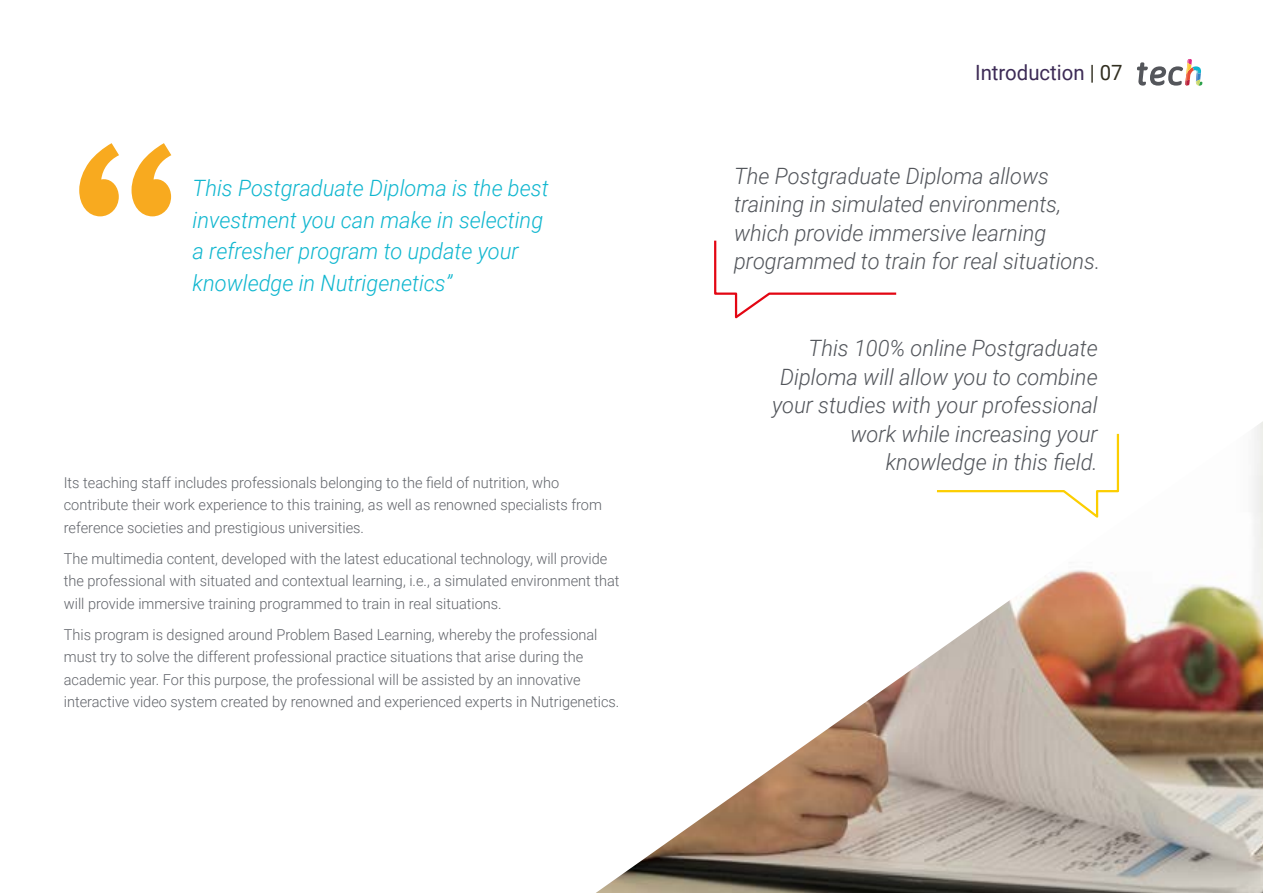
<style>
.page{position:relative;width:1263px;height:893px;background:#fff}
.page>*{position:absolute;margin:0;border:0;box-sizing:border-box;transform-origin:0 0}
.t1{font:italic 300 22.5px/28.5px "Roboto";color:#52555b;text-align:right}
.t2{font:italic 300 22.5px/31.5px "Roboto";color:#0fb6cf}
.t3{font:21px "Roboto";color:#3d2b56}
.t4{font:300 15px/22.5px "Roboto";color:#61646a}
.s1{color:#312e20}
</style>
<div class="page">
<svg style="left:79px;top:143px;width:92px;height:73px"></svg>
<svg style="left:714px;top:240px;width:183px;height:79px"></svg>
<img style="left:596px;top:421px;width:667px;height:472px">
<svg style="left:1137px;top:59px;width:65px;height:27px"></svg>
<h1 class="t2" style="left:193px;top:172px;width:357px">This Postgraduate Diploma is the best investment you can make in selecting a refresher program to update your knowledge in Nutrigenetics”</h1>
<p class="t4" style="left:64px;top:470px;width:540px">Its teaching staff includes professionals belonging to the field of nutrition, who contribute their work experience to this training, as well as renowned specialists from reference societies and prestigious universities.</p>
<p class="t4" style="left:64px;top:546px;width:557px">The multimedia content, developed with the latest educational technology, will provide the professional with situated and contextual learning, i.e., a simulated environment that will provide immersive training programmed to train in real situations.</p>
<p class="t4" style="left:64px;top:622px;width:557px">This program is designed around Problem Based Learning, whereby the professional must try to solve the different professional practice situations that arise during the academic year. For this purpose, the professional will be assisted by an innovative interactive video system created by renowned and experienced experts in Nutrigenetics.</p>
<h2 class="t3" style="left:975px;top:57px;width:149px">Introduction <span class="s1">| 07</span></h2>
<h1 class="t1" style="left:734px;top:161px;width:368px;text-align:left">The Postgraduate Diploma allows training in simulated environments, which provide immersive learning programmed to train for real situations.</h1>
<h1 class="t1" style="left:772px;top:333px;width:327px">This 100% online Postgraduate<br>Diploma will allow you to combine your studies with your professional work while increasing your knowledge in this field.</h1>
</div>
